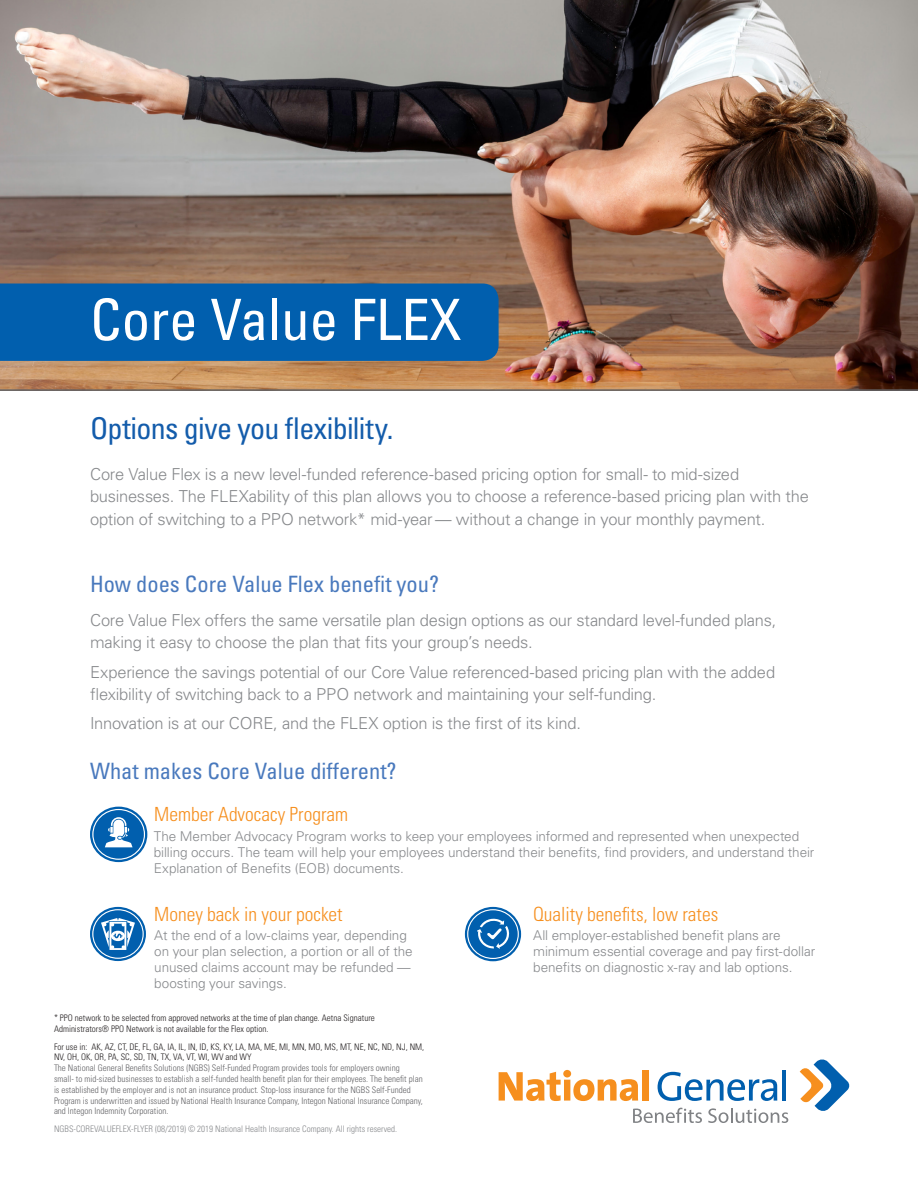
<style>
.page{position:relative;width:918px;height:1188px;background:#fff}
.page>*{position:absolute;margin:0;border:0;box-sizing:border-box;transform-origin:0 0}
.t1{font:condensed 57px "Univers LT Std";color:#fff}
.t2{font:condensed 30px "Univers LT Std";letter-spacing:-.025em;color:#135cab}
.t3{font:condensed 22.5px "Univers LT Std";color:#4979bd}
.t4{font:300 condensed 19.5px "Univers LT Std";color:#f68f1e}
.t5{font:300 16.5px/22.5px "Univers LT Std";letter-spacing:-.015em;color:#87898c}
.t6{font:300 13.5px/16.2px "Univers LT Std";letter-spacing:-.005em;color:#87898c}
.t7{font:300 condensed 9px/10.8px "Univers LT Std";color:#636366}
.t8{font:300 condensed 9px/10.8px "Univers LT Std";color:#231f20}
.t9{font:300 condensed 9px "Univers LT Std";color:#87898c}
.s1{color:#231f20}
</style>
<div class="page">
<img style="left:0;top:0;width:918px;height:389px">
<hr style="left:0;top:389px;width:918px;height:2px;background:#636366">
<div style="left:0;top:284px;width:499px;height:77px;background:#015fae"></div>
<svg style="left:800px;top:1059px;width:49px;height:52px"></svg>
<svg style="left:499px;top:1070px;width:139px;height:31px"></svg>
<div style="left:642px;top:1070px;width:7px;height:31px;background:#f68f1e"></div>
<svg style="left:658px;top:1072px;width:119px;height:29px"></svg>
<hr style="left:782px;top:1070px;width:4px;height:31px;background:#015fae">
<svg style="left:633px;top:1108px;width:69px;height:15px"></svg>
<svg style="left:708px;top:1108px;width:80px;height:15px"></svg>
<svg style="left:93px;top:910px;width:50px;height:48px"></svg>
<div style="left:90px;top:907px;width:56px;height:54px;border:2px solid #015fae;border-radius:50%"></div>
<div style="left:95px;top:911px;width:46px;height:46px;border:2px solid #015fae;border-radius:50%"></div>
<svg style="left:101px;top:918px;width:34px;height:32px"></svg>
<div style="left:93px;top:810px;width:51px;height:49px;background:#015fae;border-radius:50%"></div>
<div style="left:90px;top:807px;width:57px;height:55px;border:2px solid #015fae;border-radius:50%"></div>
<div style="left:95px;top:811px;width:48px;height:46px;border:2px solid #015fae;border-radius:50%"></div>
<div style="left:468px;top:910px;width:50px;height:48px;background:#015fae;border-radius:50%"></div>
<div style="left:465px;top:907px;width:56px;height:54px;border:2px solid #015fae;border-radius:50%"></div>
<div style="left:469px;top:911px;width:48px;height:46px;border:2px solid #015fae;border-radius:50%"></div>
<svg style="left:477px;top:917px;width:33px;height:32px"></svg>
<svg style="left:105px;top:817px;width:28px;height:30px"></svg>
<p class="t1" style="left:90px;top:284px;width:373px">Core Value FLEX</p>
<p class="t2" style="left:90px;top:409px;width:305px">Options give you flexibility.</p>
<p class="t5" style="left:90px;top:463px;width:720px">Core Value Flex is a new level-funded reference-based pricing option for small- to mid-sized businesses. The FLEXability of this plan allows you to choose a reference-based pricing plan with the option of switching to a PPO network* mid-year — without a change in your monthly payment.</p>
<p class="t3" style="left:90px;top:570px;width:351px">How does Core Value Flex benefit you?</p>
<p class="t5" style="left:90px;top:609px;width:688px">Core Value Flex offers the same versatile plan design options as our standard level-funded plans, making it easy to choose the plan that fits your group’s needs.</p>
<p class="t5" style="left:90px;top:661px;width:687px">Experience the savings potential of our Core Value referenced-based pricing plan with the added flexibility of switching back to a PPO network and maintaining your self-funding.</p>
<p class="t5" style="left:90px;top:712px;width:492px">Innovation is at our CORE, and the FLEX option is the first of its kind.</p>
<p class="t3" style="left:90px;top:757px;width:308px">What makes Core Value different?</p>
<p class="t4" style="left:154px;top:802px;width:195px">Member Advocacy Program</p>
<p class="t6" style="left:154px;top:828px;width:662px">The Member Advocacy Program works to keep your employees informed and represented when unexpected billing occurs. The team will help your employees understand their benefits, find providers, and understand their<br>Explanation of Benefits (EOB) documents.</p>
<p class="t4" style="left:154px;top:902px;width:190px">Money back in your pocket</p>
<p class="t4" style="left:533px;top:903px;width:187px">Quality benefits, low rates</p>
<p class="t6" style="left:154px;top:927px;width:260px">At the end of a low-claims year, depending on your plan selection, a portion or all of the unused claims account may be refunded — boosting your savings.</p>
<p class="t6" style="left:533px;top:927px;width:284px">All employer-established benefit plans are minimum essential coverage and pay first-dollar benefits on diagnostic x-ray and lab options.</p>
<p class="t8" style="left:54px;top:1013px;width:322px">* PPO network to be selected from approved networks at the time of plan change. Aetna Signature<br>Administrators® PPO Network is not available for the Flex option.</p>
<p class="t7" style="left:54px;top:1041px;width:372px"><span class="s1">For use in: AK, AZ, CT, DE, FL, GA, IA, IL, IN, ID, KS, KY, LA, MA, ME, MI, MN, MO, MS, MT, NE, NC, ND, NJ, NM, NV, OH, OK, OR, PA, SC, SD, TN, TX, VA, VT, WI, WV and WY<br></span>The National General Benefits Solutions (NGBS) Self-Funded Program provides tools for employers owning<br>small- to mid-sized businesses to establish a self-funded health benefit plan for their employees. The benefit plan is established by the employer and is not an insurance product. Stop-loss insurance for the NGBS Self-Funded Program is underwritten and issued by National Health Insurance Company, Integon National Insurance Company, and Integon Indemnity Corporation.</p>
<p class="t9" style="left:54px;top:1123px;width:345px">NGBS-COREVALUEFLEX-FLYER (08/2019) © 2019 National Health Insurance Company. All rights reserved.</p>
</div>
